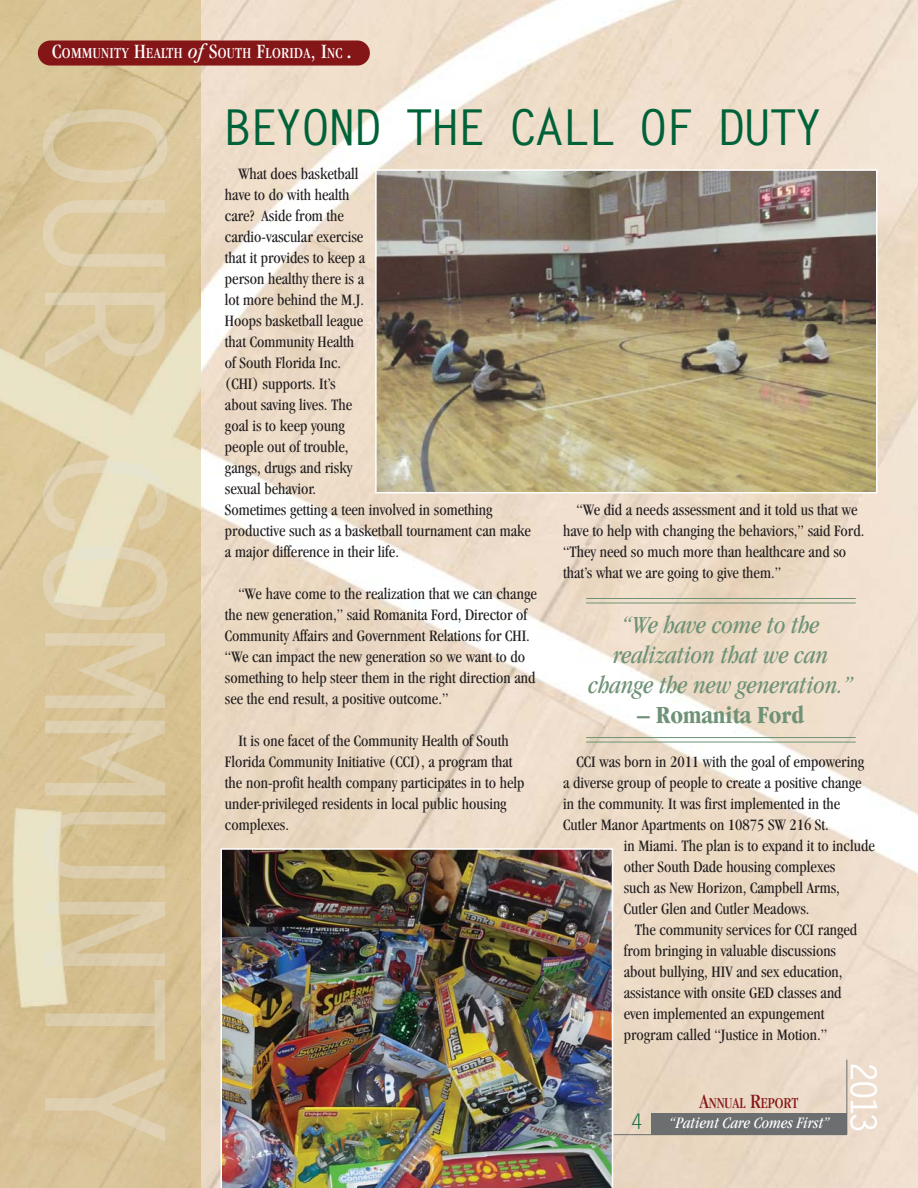
<style>
.page{position:relative;width:918px;height:1188px;background:#fff}
.page>*{position:absolute;margin:0;border:0;box-sizing:border-box;transform-origin:0 0}
.t1{font:700 49.5px "Letter Gothic";letter-spacing:-.075em;color:#006239}
.t2{font:700 36px "Letter Gothic";color:#fff}
.t3{font:italic condensed 25.5px/30px "Garamond";color:#6f9277;text-align:center}
.t4{font:700 condensed 25.5px "Garamond";color:#6f9277}
.t5{font:21px "Letter Gothic";color:#006239}
.t6{font:condensed 16.5px/21px "Garamond";color:#231f20}
.t7{font:italic condensed 16.5px "Garamond";color:#fff}
.t8{font:condensed 15.75px "Garamond";letter-spacing:.025em;color:#fff}
.t9{font:condensed 15.75px "Garamond";color:#851618}
.s1{font-size:21px}
.s2{font-style:italic;font-size:21px}
.s3{font-family:"Letter Gothic";font-stretch:normal;font-size:21px}
</style>
<div class="page">
<img style="left:200px;top:0;width:717px;height:1188px">
<img style="left:0;top:0;width:200px;height:1188px">
<img style="left:43px;top:109px;width:124px;height:1032px">
<hr style="left:614px;top:1134px;width:233px;height:1px;background:#6d6e70">
<hr style="left:846px;top:1060px;width:1px;height:75px;background:#6d6e70">
<div style="left:652px;top:1114px;width:195px;height:21px;background:#6d6e70"></div>
<div style="left:38px;top:40px;width:332px;height:26px;background:#851618;border-radius:13px"></div>
<hr style="left:917px;top:594px;width:1px;height:594px;background:#dbd8be">
<img style="left:917px;top:0;width:1px;height:587px">
<svg style="left:917px;top:909px;width:1px;height:260px"></svg>
<svg style="left:917px;top:587px;width:1px;height:13px"></svg>
<svg style="left:917px;top:314px;width:1px;height:230px"></svg>
<svg style="left:917px;top:619px;width:1px;height:258px"></svg>
<svg style="left:917px;top:40px;width:1px;height:230px"></svg>
<img style="left:221px;top:848px;width:392px;height:340px">
<img style="left:378px;top:172px;width:497px;height:318px">
<div style="left:375px;top:169px;width:503px;height:324px;border:2px solid #fff"></div>
<hr style="left:586px;top:603px;width:270px;height:1px;background:#6f9277">
<hr style="left:586px;top:598px;width:270px;height:1px;background:#6f9277">
<hr style="left:586px;top:742px;width:270px;height:1px;background:#6f9277">
<hr style="left:586px;top:737px;width:270px;height:1px;background:#6f9277">
<p class="t8" style="left:52px;top:47px;width:305px"><span class="s1">C</span>OMMUNITY <span class="s1">H</span>EALTH <span class="s2">of</span> <span class="s1">S</span>OUTH <span class="s1">F</span>LORIDA<span class="s1">, I</span>NC<span class="s3">.</span></p>
<h1 class="t1" style="left:223px;top:108px;width:603px">BEYOND THE CALL OF DUTY</h1>
<p class="t6" style="left:225px;top:165px;width:307px;text-indent:14px">What does basketball<br>have to do with health<br>care? Aside from the<br>cardio-vascular exercise<br>that it provides to keep a<br>person healthy there is a<br>lot more behind the M.J.<br>Hoops basketball league<br>that Community Health<br>of South Florida Inc.<br>(CHI) supports. It’s<br>about saving lives. The<br>goal is to keep young<br>people out of trouble,<br>gangs, drugs and risky<br>sexual behavior.<br>Sometimes getting a teen involved in something productive such as a basketball tournament can make a major difference in their life.</p>
<p class="t6" style="left:225px;top:585px;width:313px;text-indent:14px">“We have come to the realization that we can change the new generation,” said Romanita Ford, Director of Community Affairs and Government Relations for CHI. “We can impact the new generation so we want to do something to help steer them in the right direction and see the end result, a positive outcome.”</p>
<p class="t6" style="left:225px;top:732px;width:301px;text-indent:14px">It is one facet of the Community Health of South Florida Community Initiative (CCI), a program that the non-profit health company participates in to help under-privileged residents in local public housing complexes.</p>
<p class="t6" style="left:563px;top:501px;width:303px;text-indent:14px">“We did a needs assessment and it told us that we have to help with changing the behaviors,” said Ford. “They need so much more than healthcare and so that’s what we are going to give them.”</p>
<h3 class="t3" style="left:588px;top:612px;width:266px">“We have come to the realization that we can change the new generation.”</h3>
<h3 class="t4" style="left:637px;top:705px;width:169px">– Romanita Ford</h3>
<p class="t6" style="left:563px;top:753px;width:303px;text-indent:14px">CCI was born in 2011 with the goal of empowering a diverse group of people to create a positive change in the community. It was first implemented in the Cutler Manor Apartments on 10875 SW 216 St.</p>
<p class="t6" style="left:624px;top:837px;width:253px">in Miami. The plan is to expand it to include other South Dade housing complexes<br>such as New Horizon, Campbell Arms, Cutler Glen and Cutler Meadows.</p>
<p class="t6" style="left:624px;top:921px;width:235px;text-indent:11px">The community services for CCI ranged from bringing in valuable discussions about bullying, HIV and sex education, assistance with onsite GED classes and even implemented an expungement program called “Justice in Motion.”</p>
<p class="t5" style="left:631px;top:1114px;width:14px">4</p>
<p class="t9" style="left:700px;top:1097px;width:100px"><span class="s1">A</span>NNUAL <span class="s1">R</span>EPORT</p>
<p class="t7" style="left:670px;top:1117px;width:162px">“Patient Care Comes First”</p>
<h2 class="t2" style="left:877px;top:1061px;width:74px;rotate:90deg">2013</h2>
</div>
